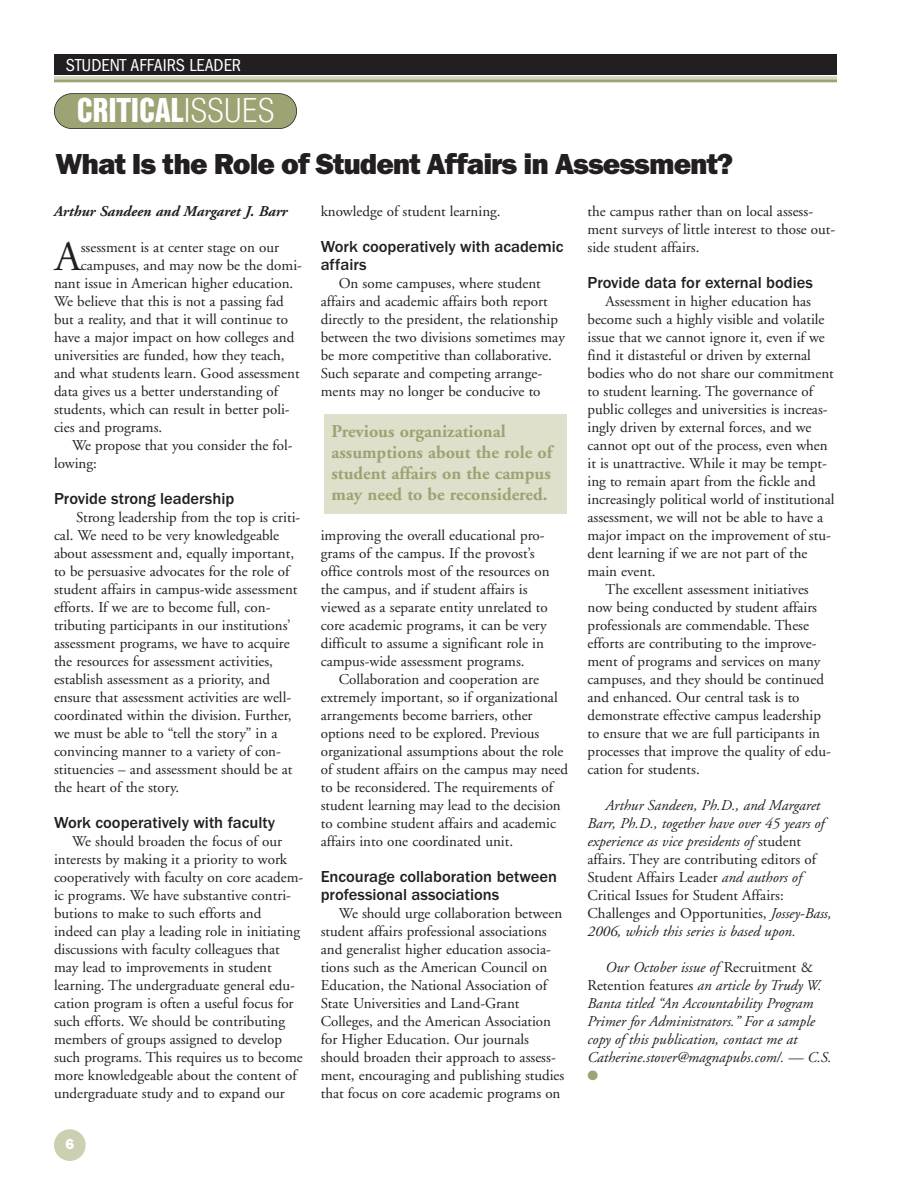
<style>
.page{position:relative;width:918px;height:1188px;background:#fff}
.page>*{position:absolute;margin:0;border:0;box-sizing:border-box;transform-origin:0 0}
.t1{font:42.15px "Adobe Garamond";color:#231f20}
.t2{font:36px "Nimbus San D Blac Cond";letter-spacing:-.005em;color:#fff}
.t3{font:800 30px "FS Franklin Gothic H";letter-spacing:-.035em;color:#231f20}
.t4{font:700 18px/21px "Adobe Garamond";color:#9ea374}
.t5{font:18px "FS Franklin Gothic Cond";color:#fff}
.t6{font:700 16.5px/18px "FS Franklin Gothic";color:#231f20}
.t7{font:15px/18px "Adobe Garamond";color:#231f20}
.t8{font:italic 15px/18px "Adobe Garamond";color:#231f20}
.t9{font:italic 700 15px "Adobe Garamond";color:#231f20}
.t10{font:800 15px "FS Franklin Gothic H";color:#fff}
.t11{font:13.5px "Zapf Dingbats";color:#9ea374}
.s1{font-family:"Nimbus San D Ligh Cond"}
.s2{font-style:normal}
</style>
<div class="page">
<div style="left:54px;top:1129px;width:32px;height:32px;background:#cdcfb1;border-radius:50%"></div>
<div style="left:54px;top:54px;width:783px;height:21px;background:#231f20"></div>
<hr style="left:54px;top:79px;width:783px;height:3px;background:#9ea374">
<hr style="left:54px;top:76px;width:783px;height:3px;background:#d4d7be">
<div style="left:54px;top:94px;width:243px;height:35px;background:#9ea374;border-radius:17px"></div>
<div style="left:54px;top:93px;width:243px;height:36px;border:2px solid #231f20;border-radius:18px"></div>
<div style="left:324px;top:414px;width:243px;height:100px;background:#dee0cc"></div>
<p class="t5" style="left:66px;top:59px;width:177px">STUDENT AFFAIRS LEADER</p>
<h2 class="t2" style="left:77px;top:98px;width:199px">CRITICAL<span class="s1">ISSUES</span></h2>
<h3 class="t3" style="left:56px;top:154px;width:679px">What Is the Role of Student Affairs in Assessment?</h3>
<p class="t9" style="left:54px;top:205px;width:235px">Arthur Sandeen and Margaret J. Barr</p>
<h1 class="t1" style="left:55px;top:240px;width:28px">A</h1>
<p class="t7" style="left:81px;top:240px;width:200px">ssessment is at center stage on our</p>
<p class="t7" style="left:81px;top:258px;width:223px">campuses, and may now be the domi-</p>
<p class="t7" style="left:54px;top:276px;width:241px">nant issue in American higher education.</p>
<p class="t7" style="left:54px;top:294px;width:231px">We believe that this is not a passing fad</p>
<p class="t7" style="left:54px;top:312px;width:236px">but a reality, and that it will continue to</p>
<p class="t7" style="left:54px;top:330px;width:242px">have a major impact on how colleges and</p>
<p class="t7" style="left:54px;top:348px;width:232px">universities are funded, how they teach,</p>
<p class="t7" style="left:54px;top:366px;width:247px">and what students learn. Good assessment</p>
<p class="t7" style="left:54px;top:384px;width:226px">data gives us a better understanding of</p>
<p class="t7" style="left:54px;top:402px;width:237px">students, which can result in better poli-</p>
<p class="t7" style="left:54px;top:420px;width:110px">cies and programs.</p>
<p class="t7" style="left:72px;top:438px;width:222px">We propose that you consider the fol-</p>
<p class="t7" style="left:54px;top:456px;width:44px">lowing:</p>
<p class="t6" style="left:54px;top:491px;width:182px">Provide strong leadership</p>
<p class="t7" style="left:54px;top:510px;width:248px;text-indent:22px">Strong leadership from the top is criti&shy;cal. We need to be very knowledgeable about assessment and, equally important, to be persuasive advocates for the role of student affairs in campus-wide assessment efforts. If we are to become full, con&shy;tributing participants in our institutions’ assessment programs, we have to acquire the resources for assessment activities, establish assessment as a priority, and ensure that assessment activities are well&shy;coordinated within the division. Further, we must be able to “tell the story” in a convincing manner to a variety of con&shy;stituencies – and assessment should be at the heart of the story.</p>
<p class="t6" style="left:54px;top:815px;width:223px">Work cooperatively with faculty</p>
<p class="t7" style="left:54px;top:834px;width:251px;text-indent:18px">We should broaden the focus of our interests by making it a priority to work cooperatively with faculty on core academ&shy;ic programs. We have substantive contri&shy;butions to make to such efforts and indeed can play a leading role in initiating discussions with faculty colleagues that may lead to improvements in student learning. The undergraduate general edu&shy;cation program is often a useful focus for such efforts. We should be contributing members of groups assigned to develop such programs. This requires us to become more knowledgeable about the content of undergraduate study and to expand our</p>
<p class="t10" style="left:65px;top:1139px;width:10px">6</p>
<p class="t7" style="left:321px;top:204px;width:181px">knowledge of student learning.</p>
<p class="t6" style="left:321px;top:239px;width:244px">Work cooperatively with academic affairs</p>
<p class="t7" style="left:321px;top:276px;width:246px;text-indent:18px">On some campuses, where student affairs and academic affairs both report directly to the president, the relationship between the two divisions sometimes may be more competitive than collaborative.<br>Such separate and competing arrange&shy;ments may no longer be conducive to</p>
<p class="t4" style="left:332px;top:422px;width:223px">Previous organizational assumptions about the role of student affairs on the campus may need to be reconsidered.</p>
<p class="t7" style="left:321px;top:528px;width:230px">improving the overall educational pro&shy;grams of the campus. If the provost’s office controls most of the resources on the campus, and if student affairs is viewed as a separate entity unrelated to core academic programs, it can be very difficult to assume a significant role in campus-wide assessment programs.</p>
<p class="t7" style="left:321px;top:672px;width:249px;text-indent:18px">Collaboration and cooperation are extremely important, so if organizational arrangements become barriers, other options need to be explored. Previous organizational assumptions about the role of student affairs on the campus may need to be reconsidered. The requirements of student learning may lead to the decision to combine student affairs and academic affairs into one coordinated unit.</p>
<p class="t6" style="left:321px;top:869px;width:238px">Encourage collaboration between professional associations</p>
<p class="t7" style="left:321px;top:906px;width:245px;text-indent:18px">We should urge collaboration between student affairs professional associations and generalist higher education associa&shy;tions such as the American Council on Education, the National Association of State Universities and Land-Grant Colleges, and the American Association for Higher Education. Our journals should broaden their approach to assess&shy;ment, encouraging and publishing studies that focus on core academic programs on</p>
<p class="t7" style="left:588px;top:204px;width:249px">the campus rather than on local assess&shy;ment surveys of little interest to those out&shy;side student affairs.</p>
<p class="t6" style="left:588px;top:275px;width:227px">Provide data for external bodies</p>
<p class="t7" style="left:606px;top:294px;width:207px">Assessment in higher education has</p>
<p class="t7" style="left:588px;top:312px;width:239px">become such a highly visible and volatile</p>
<p class="t7" style="left:588px;top:330px;width:239px">issue that we cannot ignore it, even if we</p>
<p class="t7" style="left:588px;top:348px;width:225px">find it distasteful or driven by external</p>
<p class="t7" style="left:588px;top:366px;width:248px">bodies who do not share our commitment</p>
<p class="t7" style="left:588px;top:384px;width:227px">to student learning. The governance of</p>
<p class="t7" style="left:588px;top:402px;width:242px">public colleges and universities is increas-</p>
<p class="t7" style="left:588px;top:420px;width:226px">ingly driven by external forces, and we</p>
<p class="t7" style="left:588px;top:438px;width:242px">cannot opt out of the process, even when</p>
<p class="t7" style="left:588px;top:456px;width:241px">it is unattractive. While it may be tempt-</p>
<p class="t7" style="left:588px;top:474px;width:230px">ing to remain apart from the fickle and</p>
<p class="t7" style="left:588px;top:492px;width:249px">increasingly political world of institutional</p>
<p class="t7" style="left:588px;top:510px;width:237px">assessment, we will not be able to have a</p>
<p class="t7" style="left:588px;top:528px;width:245px">major impact on the improvement of stu-</p>
<p class="t7" style="left:588px;top:546px;width:221px">dent learning if we are not part of the</p>
<p class="t7" style="left:588px;top:564px;width:70px">main event.</p>
<p class="t7" style="left:606px;top:582px;width:205px">The excellent assessment initiatives</p>
<p class="t7" style="left:588px;top:600px;width:231px">now being conducted by student affairs</p>
<p class="t7" style="left:588px;top:618px;width:223px">professionals are commendable. These</p>
<p class="t7" style="left:588px;top:636px;width:231px">efforts are contributing to the improve-</p>
<p class="t7" style="left:588px;top:654px;width:234px">ment of programs and services on many</p>
<p class="t7" style="left:588px;top:672px;width:238px">campuses, and they should be continued</p>
<p class="t7" style="left:588px;top:690px;width:214px">and enhanced. Our central task is to</p>
<p class="t7" style="left:588px;top:708px;width:235px">demonstrate effective campus leadership</p>
<p class="t7" style="left:588px;top:726px;width:234px">to ensure that we are full participants in</p>
<p class="t7" style="left:588px;top:744px;width:245px">processes that improve the quality of edu-</p>
<p class="t7" style="left:588px;top:762px;width:114px">cation for students.</p>
<p class="t8" style="left:588px;top:798px;width:246px;text-indent:18px">Arthur Sandeen, Ph.D., and Margaret Barr, Ph.D., together have over 45 years of experience as vice presidents of <span class="s2">student affairs. They are contributing editors of Student Affairs Leader</span> and authors of <span class="s2">Critical Issues for Student Affairs:<br>Challenges and Opportunities,</span> Jossey-Bass, 2006, which this series is based upon.</p>
<p class="t8" style="left:588px;top:960px;width:246px;text-indent:18px">Our October issue of <span class="s2">Recruitment &amp; Retention features</span> an article by Trudy W.<br>Banta titled “An Accountability Program Primer for Administrators.” For a sample copy of this publication, contact me at Catherine.stover@magnapubs.com/. — C.S.</p>
<p class="t11" style="left:588px;top:1069px;width:12px">●</p>
</div>
